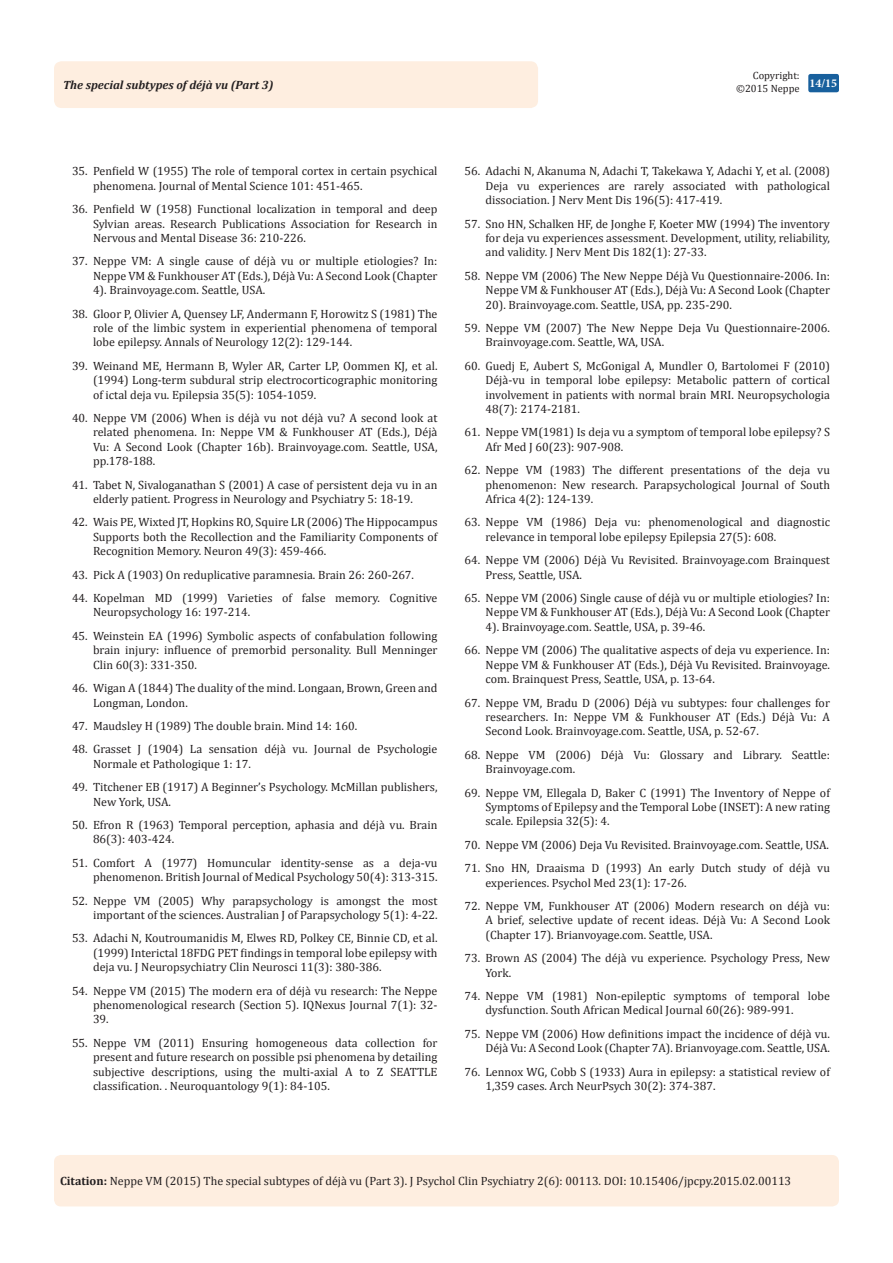
<style>
.page{position:relative;width:893px;height:1263px;background:#fff}
.page>*{position:absolute;margin:0;border:0;box-sizing:border-box;transform-origin:0 0}
.Citation{font:12px/14.4px "Cambria";color:#231f20;text-align:justify}
.t1{font:italic 700 12px "Cambria";color:#231f20}
.t2{font:700 12px "Minion Pro";color:#fff}
.t3{font:10.5px "Cambria";color:#231f20}
.s1{font-weight:700}
</style>
<div class="page">
<div style="left:54px;top:61px;width:484px;height:47px;background:#feeee0;border-radius:8px"></div>
<div style="left:808px;top:74px;width:31px;height:18px;background:#18609d;border-radius:2px"></div>
<div style="left:54px;top:1155px;width:785px;height:51px;background:#feeee0;border-radius:7px"></div>
<p class="t3" style="left:753px;top:69px;width:48px">Copyright:</p>
<p class="t3" style="left:736px;top:82px;width:65px">©2015 Neppe</p>
<p class="t1" style="left:63px;top:77px;width:212px">The special subtypes of déjà vu (Part 3)</p>
<p class="t2" style="left:809px;top:75px;width:29px">14/15</p>
<p class="Citation" style="left:93px;top:164px;width:346px;text-indent:-21px">35. Penfield W (1955) The role of temporal cortex in certain psychical phenomena. Journal of Mental Science 101: 451-465.</p>
<p class="Citation" style="left:93px;top:202px;width:346px;text-indent:-21px">36. Penfield W (1958) Functional localization in temporal and deep Sylvian areas. Research Publications Association for Research in Nervous and Mental Disease 36: 210-226.</p>
<p class="Citation" style="left:93px;top:254px;width:346px;text-indent:-21px">37. Neppe VM: A single cause of déjà vu or multiple etiologies? In:<br>Neppe VM &amp; Funkhouser AT (Eds.), Déjà Vu: A Second Look (Chapter 4). Brainvoyage.com. Seattle, USA.</p>
<p class="Citation" style="left:93px;top:306px;width:346px;text-indent:-21px">38. Gloor P, Olivier A, Quensey LF, Andermann F, Horowitz S (1981) The role of the limbic system in experiential phenomena of temporal lobe epilepsy. Annals of Neurology 12(2): 129-144.</p>
<p class="Citation" style="left:93px;top:358px;width:346px;text-indent:-21px">39. Weinand ME, Hermann B, Wyler AR, Carter LP, Oommen KJ, et al. (1994) Long-term subdural strip electrocorticographic monitoring of ictal deja vu. Epilepsia 35(5): 1054-1059.</p>
<p class="Citation" style="left:93px;top:411px;width:346px;text-indent:-21px">40. Neppe VM (2006) When is déjà vu not déjà vu? A second look at related phenomena. In: Neppe VM &amp; Funkhouser AT (Eds.), Déjà Vu: A Second Look (Chapter 16b). Brainvoyage.com. Seattle, USA, pp.178-188.</p>
<p class="Citation" style="left:72px;top:477px;width:367px;text-align:center">41. Tabet N, Sivaloganathan S (2001) A case of persistent deja vu in an elderly patient. Progress in Neurology and Psychiatry 5: 18-19.</p>
<p class="Citation" style="left:93px;top:515px;width:346px;text-indent:-21px">42. Wais PE, Wixted JT, Hopkins RO, Squire LR (2006) The Hippocampus Supports both the Recollection and the Familiarity Components of Recognition Memory. Neuron 49(3): 459-466.</p>
<p class="Citation" style="left:72px;top:567px;width:344px">43. Pick A (1903) On reduplicative paramnesia. Brain 26: 260-267.</p>
<p class="Citation" style="left:93px;top:591px;width:346px;text-indent:-21px">44. Kopelman MD (1999) Varieties of false memory. Cognitive<br>Neuropsychology 16: 197-214.</p>
<p class="Citation" style="left:93px;top:628px;width:346px;text-indent:-21px">45. Weinstein EA (1996) Symbolic aspects of confabulation following brain injury: influence of premorbid personality. Bull Menninger Clin 60(3): 331-350.</p>
<p class="Citation" style="left:93px;top:681px;width:346px;text-indent:-21px">46. Wigan A (1844) The duality of the mind. Longaan, Brown, Green and<br>Longman, London.</p>
<p class="Citation" style="left:72px;top:718px;width:287px">47. Maudsley H (1989) The double brain. Mind 14: 160.</p>
<p class="Citation" style="left:93px;top:742px;width:346px;text-indent:-21px">48. Grasset J (1904) La sensation déjà vu. Journal de Psychologie<br>Normale et Pathologique 1: 17.</p>
<p class="Citation" style="left:93px;top:780px;width:346px;text-indent:-21px">49. Titchener EB (1917) A Beginner’s Psychology. McMillan publishers,<br>New York, USA.</p>
<p class="Citation" style="left:93px;top:817px;width:346px;text-indent:-21px">50. Efron R (1963) Temporal perception, aphasia and déjà vu. Brain<br>86(3): 403-424.</p>
<p class="Citation" style="left:72px;top:855px;width:367px;text-align:right">51. Comfort A (1977) Homuncular identity-sense as a deja-vu phenomenon. British Journal of Medical Psychology 50(4): 313-315.</p>
<p class="Citation" style="left:72px;top:893px;width:367px;text-align:right">52. Neppe VM (2005) Why parapsychology is amongst the most important of the sciences. Australian J of Parapsychology 5(1): 4-22.</p>
<p class="Citation" style="left:93px;top:931px;width:346px;text-indent:-21px">53. Adachi N, Koutroumanidis M, Elwes RD, Polkey CE, Binnie CD, et al. (1999) Interictal 18FDG PET findings in temporal lobe epilepsy with deja vu. J Neuropsychiatry Clin Neurosci 11(3): 380-386.</p>
<p class="Citation" style="left:93px;top:983px;width:346px;text-indent:-21px">54. Neppe VM (2015) The modern era of déjà vu research: The Neppe phenomenological research (Section 5). IQNexus Journal 7(1): 32- 39.</p>
<p class="Citation" style="left:93px;top:1035px;width:346px;text-indent:-21px">55. Neppe VM (2011) Ensuring homogeneous data collection for present and future research on possible psi phenomena by detailing subjective descriptions, using the multi-axial A to Z SEATTLE classification. . Neuroquantology 9(1): 84-105.</p>
<p class="Citation" style="left:485px;top:164px;width:346px;text-indent:-21px">56. Adachi N, Akanuma N, Adachi T, Takekawa Y, Adachi Y, et al. (2008)<br>Deja vu experiences are rarely associated with pathological dissociation. J Nerv Ment Dis 196(5): 417-419.</p>
<p class="Citation" style="left:485px;top:216px;width:346px;text-indent:-21px">57. Sno HN, Schalken HF, de Jonghe F, Koeter MW (1994) The inventory for deja vu experiences assessment. Development, utility, reliability, and validity. J Nerv Ment Dis 182(1): 27-33.</p>
<p class="Citation" style="left:485px;top:268px;width:346px;text-indent:-21px">58. Neppe VM (2006) The New Neppe Déjà Vu Questionnaire-2006. In:<br>Neppe VM &amp; Funkhouser AT (Eds.), Déjà Vu: A Second Look (Chapter 20). Brainvoyage.com. Seattle, USA, pp. 235-290.</p>
<p class="Citation" style="left:485px;top:321px;width:346px;text-indent:-21px">59. Neppe VM (2007) The New Neppe Deja Vu Questionnaire-2006.<br>Brainvoyage.com. Seattle, WA, USA.</p>
<p class="Citation" style="left:485px;top:358px;width:346px;text-indent:-21px">60. Guedj E, Aubert S, McGonigal A, Mundler O, Bartolomei F (2010)<br>Déjà-vu in temporal lobe epilepsy: Metabolic pattern of cortical involvement in patients with normal brain MRI. Neuropsychologia 48(7): 2174-2181.</p>
<p class="Citation" style="left:485px;top:425px;width:346px;text-indent:-21px">61. Neppe VM(1981) Is deja vu a symptom of temporal lobe epilepsy? S<br>Afr Med J 60(23): 907-908.</p>
<p class="Citation" style="left:485px;top:463px;width:346px;text-indent:-21px">62. Neppe VM (1983) The different presentations of the deja vu phenomenon: New research. Parapsychological Journal of South Africa 4(2): 124-139.</p>
<p class="Citation" style="left:485px;top:515px;width:346px;text-indent:-21px">63. Neppe VM (1986) Deja vu: phenomenological and diagnostic relevance in temporal lobe epilepsy Epilepsia 27(5): 608.</p>
<p class="Citation" style="left:485px;top:553px;width:346px;text-indent:-21px">64. Neppe VM (2006) Déjà Vu Revisited. Brainvoyage.com Brainquest<br>Press, Seattle, USA.</p>
<p class="Citation" style="left:485px;top:591px;width:346px;text-indent:-21px">65. Neppe VM (2006) Single cause of déjà vu or multiple etiologies? In:<br>Neppe VM &amp; Funkhouser AT (Eds.), Déjà Vu: A Second Look (Chapter 4). Brainvoyage.com. Seattle, USA, p. 39-46.</p>
<p class="Citation" style="left:485px;top:643px;width:346px;text-indent:-21px">66. Neppe VM (2006) The qualitative aspects of deja vu experience. In:<br>Neppe VM &amp; Funkhouser AT (Eds.), Déjà Vu Revisited. Brainvoyage. com. Brainquest Press, Seattle, USA, p. 13-64.</p>
<p class="Citation" style="left:485px;top:695px;width:346px;text-indent:-21px">67. Neppe VM, Bradu D (2006) Déjà vu subtypes: four challenges for researchers. In: Neppe VM &amp; Funkhouser AT (Eds.) Déjà Vu: A Second Look. Brainvoyage.com. Seattle, USA, p. 52-67.</p>
<p class="Citation" style="left:485px;top:747px;width:346px;text-indent:-21px">68. Neppe VM (2006) Déjà Vu: Glossary and Library. Seattle:<br>Brainvoyage.com.</p>
<p class="Citation" style="left:485px;top:785px;width:346px;text-indent:-21px">69. Neppe VM, Ellegala D, Baker C (1991) The Inventory of Neppe of Symptoms of Epilepsy and the Temporal Lobe (INSET): A new rating scale. Epilepsia 32(5): 4.</p>
<p class="Citation" style="left:464px;top:837px;width:366px">70. Neppe VM (2006) Deja Vu Revisited. Brainvoyage.com. Seattle, USA.</p>
<p class="Citation" style="left:485px;top:861px;width:346px;text-indent:-21px">71. Sno HN, Draaisma D (1993) An early Dutch study of déjà vu experiences. Psychol Med 23(1): 17-26.</p>
<p class="Citation" style="left:485px;top:898px;width:346px;text-indent:-21px">72. Neppe VM, Funkhouser AT (2006) Modern research on déjà vu:<br>A brief, selective update of recent ideas. Déjà Vu: A Second Look (Chapter 17). Brianvoyage.com. Seattle, USA.</p>
<p class="Citation" style="left:485px;top:951px;width:346px;text-indent:-21px">73. Brown AS (2004) The déjà vu experience. Psychology Press, New<br>York.</p>
<p class="Citation" style="left:485px;top:988px;width:346px;text-indent:-21px">74. Neppe VM (1981) Non-epileptic symptoms of temporal lobe dysfunction. South African Medical Journal 60(26): 989-991.</p>
<p class="Citation" style="left:464px;top:1026px;width:367px;text-align:right">75. Neppe VM (2006) How definitions impact the incidence of déjà vu.<br>Déjà Vu: A Second Look (Chapter 7A). Brianvoyage.com. Seattle, USA.</p>
<p class="Citation" style="left:485px;top:1064px;width:346px;text-indent:-21px">76. Lennox WG, Cobb S (1933) Aura in epilepsy: a statistical review of<br>1,359 cases. Arch NeurPsych 30(2): 374-387.</p>
<p class="Citation" style="left:60px;top:1174px;width:733px"><span class="s1">Citation:</span> Neppe VM (2015) The special subtypes of déjà vu (Part 3). J Psychol Clin Psychiatry 2(6): 00113. DOI: 10.15406/jpcpy.2015.02.00113</p>
</div>
